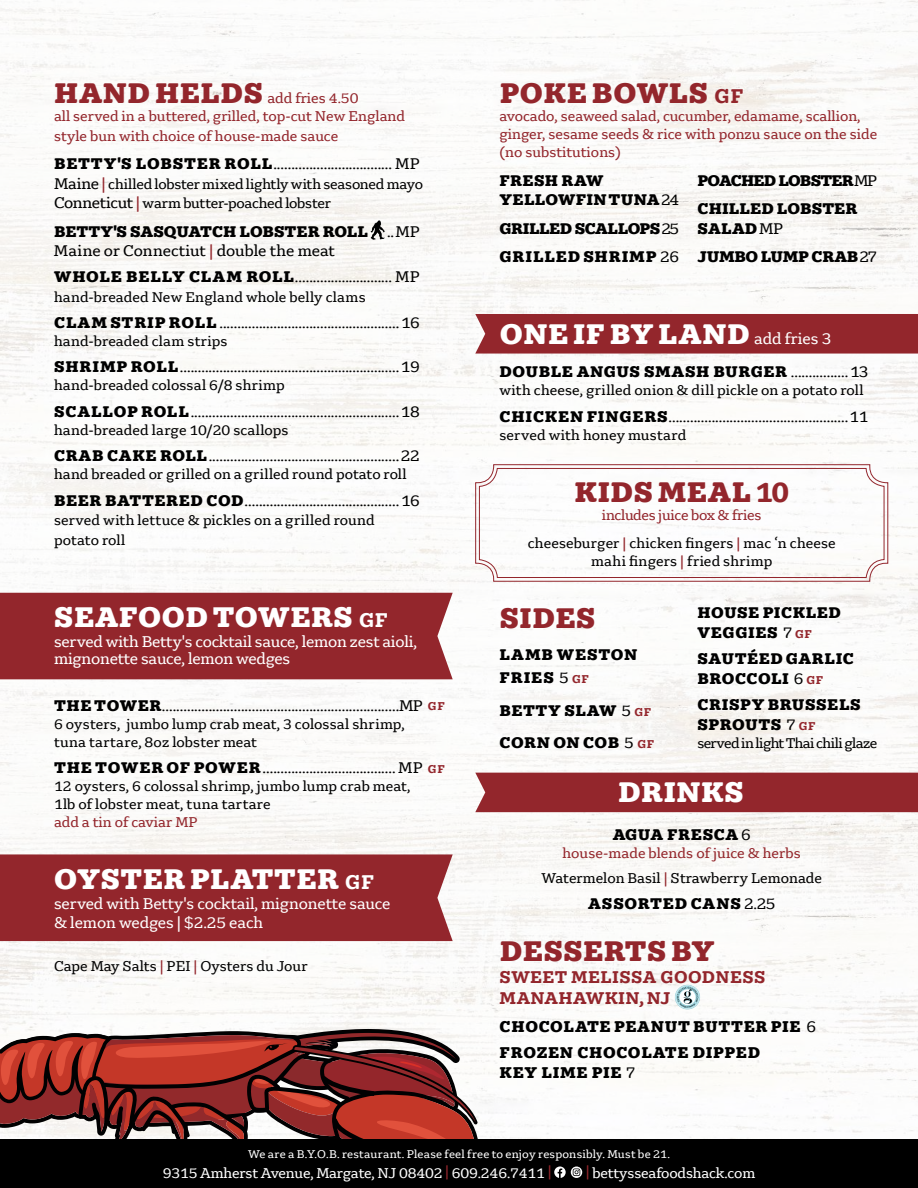
<style>
.page{position:relative;width:918px;height:1188px;background:#fff}
.page>*{position:absolute;margin:0;border:0;box-sizing:border-box;transform-origin:0 0}
.t1{font:800 30px "Gelo";letter-spacing:.02em;color:#fff}
.t2{font:800 30px "Gelo";letter-spacing:.02em;color:#93262c}
.t3{font:700 18px/21px "Gelo";letter-spacing:.02em;color:#93262c}
.t4{font:16.5px/16.8px "Gelo";letter-spacing:-.015em;color:#fff}
.t5{font:800 16.5px/26.5px "Gelo";letter-spacing:.04em;color:#000}
.t6{font:16.35px/19.5px "Gelo";letter-spacing:-.005em;color:#000}
.t7{font:800 16.35px/19.6px "Gelo";letter-spacing:.025em;color:#000}
.t8{font:800 16.35px/28.3px "Gelo";letter-spacing:-.025em;color:#000}
.t9{font:800 16.35px/28.3px "Gelo";letter-spacing:-.015em;color:#000}
.t10{font:800 16.35px/22.6px "Gelo";letter-spacing:.055em;color:#000}
.t11{font:800 16.35px "Gelo";letter-spacing:.05em;color:#000}
.t12{font:15px/18px "Gelo";color:#93262c}
.t13{font:15px "Gelo";letter-spacing:-.01em;color:#fff}
.t14{font:15px "Gelo";color:#000}
.t15{font:15px "Gelo";letter-spacing:-.02em;color:#93262c}
.t16{font:14.85px/18px "Gelo";letter-spacing:.005em;color:#000}
.t17{font:14.85px/19.5px "Gelo";letter-spacing:-.015em;color:#000}
.t18{font:14.85px "Gelo";color:#94272c}
.t19{font:14.85px "Gelo";letter-spacing:-.035em;color:#000}
.t20{font:700 12px "Gelo";color:#93262c}
.t21{font:11.85px "Gelo";letter-spacing:.015em;color:#fff}
.s1{font-weight:800;font-size:30px}
.s2{font-weight:800}
.s3{font-size:16.35px}
.s4{font-size:16.35px;color:#93262c}
.s5{color:#93262c}
.s6{font-weight:700;font-size:21px}
.s7{font-weight:400}
.s8{font-weight:400;font-size:16.5px}
.s9{font-weight:700}
.s10{font-weight:700;font-size:12px;color:#93262c}
</style>
<div class="page">
<svg style="left:0;top:1031px;width:481px;height:109px;background:#964843"></svg>
<div style="left:0;top:1140px;width:918px;height:48px;background:#000"></div>
<svg style="left:554px;top:1167px;width:28px;height:11px"></svg>
<svg style="left:371px;top:220px;width:14px;height:20px"></svg>
<div style="left:475px;top:773px;width:443px;height:39px;background:#93262c"></div>
<div style="left:0;top:593px;width:453px;height:86px;background:#93262c"></div>
<div style="left:0;top:854px;width:453px;height:87px;background:#93262c"></div>
<svg style="left:475px;top:464px;width:414px;height:118px"></svg>
<div style="left:479px;top:468px;width:405px;height:110px;border:1px solid #93262c;border-radius:18px"></div>
<div style="left:675px;top:985px;width:25px;height:24px;background:#b5dde4;border-radius:50%"></div>
<svg style="left:676px;top:985px;width:23px;height:24px"></svg>
<div style="left:475px;top:314px;width:443px;height:40px;background:#93262c"></div>
<p class="t12" style="left:54px;top:90px;width:353px"><span class="s1">HAND HELDS</span> add fries 4.50<br>all served in a buttered, grilled, top-cut New England</p>
<p class="t12" style="left:54px;top:128px;width:286px">style bun with choice of house-made sauce</p>
<p class="t6" style="left:54px;top:155px;width:367px"><span class="s2">BETTY'S LOBSTER ROLL</span>................................. MP</p>
<p class="t17" style="left:54px;top:175px;width:371px"><span class="s3">Maine</span> <span class="s4">|</span> chilled lobster mixed lightly with seasoned mayo<br><span class="s3">Conneticut</span> <span class="s4">|</span> warm butter-poached lobster</p>
<p class="t6" style="left:54px;top:222px;width:367px"><span class="s2">BETTY'S SASQUATCH LOBSTER ROLL</span> ..MP<br>Maine or Connectiut <span class="s5">|</span> double the meat</p>
<p class="t6" style="left:54px;top:268px;width:367px"><span class="s2">WHOLE BELLY CLAM ROLL</span>........................... MP</p>
<p class="t16" style="left:54px;top:289px;width:313px">hand-breaded New England whole belly clams</p>
<p class="t6" style="left:54px;top:314px;width:367px"><span class="s2">CLAM STRIP ROLL</span> ..................................................16</p>
<p class="t16" style="left:54px;top:333px;width:175px">hand-breaded clam strips</p>
<p class="t6" style="left:54px;top:358px;width:367px"><span class="s2">SHRIMP ROLL</span>.............................................................19</p>
<p class="t16" style="left:54px;top:377px;width:232px">hand-breaded colossal 6/8 shrimp</p>
<p class="t6" style="left:54px;top:402px;width:367px"><span class="s2">SCALLOP ROLL</span>..........................................................18</p>
<p class="t16" style="left:54px;top:422px;width:236px">hand-breaded large 10/20 scallops</p>
<p class="t6" style="left:54px;top:447px;width:367px"><span class="s2">CRAB CAKE ROLL</span>.....................................................22</p>
<p class="t16" style="left:54px;top:466px;width:354px">hand breaded or grilled on a grilled round potato roll</p>
<p class="t6" style="left:54px;top:492px;width:367px"><span class="s2">BEER BATTERED COD</span>...........................................16</p>
<p class="t16" style="left:54px;top:512px;width:322px;line-height:19.5px">served with lettuce &amp; pickles on a grilled round potato roll</p>
<h1 class="t1" style="left:54px;top:598px;width:335px">SEAFOOD TOWERS <span class="s6">GF</span></h1>
<p class="t4" style="left:54px;top:634px;width:364px">served with Betty's cocktail sauce, lemon zest aioli, mignonette sauce, lemon wedges</p>
<p class="t6" style="left:54px;top:696px;width:370px"><span class="s2">THE TOWER</span>..................................................................MP</p>
<p class="t16" style="left:54px;top:716px;width:352px">6 oysters, jumbo lump crab meat, 3 colossal shrimp, tuna tartare, 8oz lobster meat</p>
<p class="t6" style="left:54px;top:759px;width:370px"><span class="s2">THE TOWER OF POWER</span>..................................... MP</p>
<p class="t16" style="left:54px;top:778px;width:358px">12 oysters, 6 colossal shrimp, jumbo lump crab meat,<br>1lb of lobster meat, tuna tartare</p>
<p class="t12" style="left:54px;top:814px;width:145px">add a tin of caviar MP</p>
<p class="t20" style="left:428px;top:699px;width:19px">GF</p>
<p class="t20" style="left:428px;top:761px;width:19px">GF</p>
<h1 class="t1" style="left:54px;top:860px;width:321px">OYSTER PLATTER <span class="s6">GF</span></h1>
<p class="t4" style="left:54px;top:894px;width:338px;line-height:19.8px">served with Betty's cocktail, mignonette sauce &amp; lemon wedges | $2.25 each</p>
<p class="t14" style="left:54px;top:960px;width:255px">Cape May Salts <span class="s5">|</span> PEI <span class="s5">|</span> Oysters du Jour</p>
<h1 class="t2" style="left:500px;top:74px;width:245px">POKE BOWLS <span class="s6">GF</span></h1>
<p class="t12" style="left:499px;top:108px;width:379px">avocado, seaweed salad, cucumber, edamame, scallion, ginger, sesame seeds &amp; rice with ponzu sauce on the side (no substitutions)</p>
<p class="t7" style="left:500px;top:170px;width:181px">FRESH RAW<br>YELLOWFIN TUNA <span class="s7">24</span></p>
<p class="t8" style="left:500px;top:214px;width:181px">GRILLED SCALLOPS <span class="s7">25<br></span>GRILLED SHRIMP <span class="s7">26</span></p>
<p class="t8" style="left:698px;top:166px;width:181px">POACHED LOBSTER <span class="s7">MP<br></span>CHILLED LOBSTER</p>
<p class="t9" style="left:698px;top:214px;width:181px">SALAD <span class="s7">MP<br></span>JUMBO LUMP CRAB <span class="s7">27</span></p>
<h1 class="t1" style="left:500px;top:315px;width:333px">ONE IF BY LAND <span class="s8">add fries 3</span></h1>
<p class="t7" style="left:500px;top:362px;width:370px">DOUBLE ANGUS SMASH BURGER <span class="s7">................13</span></p>
<p class="t16" style="left:499px;top:382px;width:366px">with cheese, grilled onion &amp; dill pickle on a potato roll</p>
<p class="t6" style="left:500px;top:408px;width:370px"><span class="s2">CHICKEN FINGERS</span>..................................................11</p>
<p class="t16" style="left:499px;top:427px;width:188px">served with honey mustard</p>
<h1 class="t2" style="left:575px;top:473px;width:216px">KIDS MEAL <span class="s9">10</span></h1>
<p class="t15" style="left:602px;top:508px;width:161px">includes juice box &amp; fries</p>
<p class="t16" style="left:528px;top:535px;width:309px;text-align:center">cheeseburger <span class="s5">|</span> chicken fingers <span class="s5">|</span> mac ‘n cheese mahi fingers <span class="s5">|</span> fried shrimp</p>
<h1 class="t2" style="left:500px;top:599px;width:97px">SIDES</h1>
<p class="t10" style="left:500px;top:643px;width:139px">LAMB WESTON<br>FRIES <span class="s7">5</span> <span class="s10">GF</span></p>
<p class="t7" style="left:500px;top:693px;width:156px;line-height:32.5px">BETTY SLAW <span class="s7">5</span> <span class="s10">GF<br></span>CORN ON COB <span class="s7">5</span> <span class="s10">GF</span></p>
<p class="t7" style="left:698px;top:602px;width:145px">HOUSE PICKLED<br>VEGGIES <span class="s7">7</span> <span class="s10">GF</span></p>
<p class="t7" style="left:698px;top:648px;width:158px">SAUTÉED GARLIC<br>BROCCOLI <span class="s7">6</span> <span class="s10">GF</span></p>
<p class="t7" style="left:698px;top:694px;width:165px">CRISPY BRUSSELS<br>SPROUTS <span class="s7">7</span> <span class="s10">GF</span></p>
<p class="t19" style="left:697px;top:734px;width:181px">served in light Thai chili glaze</p>
<h1 class="t1" style="left:618px;top:773px;width:127px">DRINKS</h1>
<p class="t7" style="left:613px;top:824px;width:140px">AGUA FRESCA <span class="s7">6</span></p>
<p class="t18" style="left:563px;top:846px;width:240px">house-made blends of juice &amp; herbs</p>
<p class="t14" style="left:542px;top:871px;width:282px">Watermelon Basil <span class="s5">|</span> Strawberry Lemonade</p>
<p class="t11" style="left:588px;top:893px;width:189px">ASSORTED CANS <span class="s7">2.25</span></p>
<h1 class="t2" style="left:500px;top:932px;width:216px">DESSERTS BY</h1>
<p class="t3" style="left:500px;top:966px;width:267px">SWEET MELISSA GOODNESS<br>MANAHAWKIN, NJ</p>
<p class="t5" style="left:500px;top:1013px;width:318px">CHOCOLATE PEANUT BUTTER PIE <span class="s7">6<br></span>FROZEN CHOCOLATE DIPPED</p>
<p class="t5" style="left:500px;top:1059px;width:137px">KEY LIME PIE <span class="s7">7</span></p>
<p class="t21" style="left:248px;top:1149px;width:423px">We are a B.Y.O.B. restaurant. Please feel free to enjoy responsibly. Must be 21.</p>
<p class="t13" style="left:163px;top:1166px;width:390px">9315 Amherst Avenue, Margate, NJ 08402 <span class="s5">|</span> 609.246.7411 <span class="s5">|</span></p>
<p class="t13" style="left:586px;top:1166px;width:171px"><span class="s5">|</span> bettysseafoodshack.com</p>
</div>
